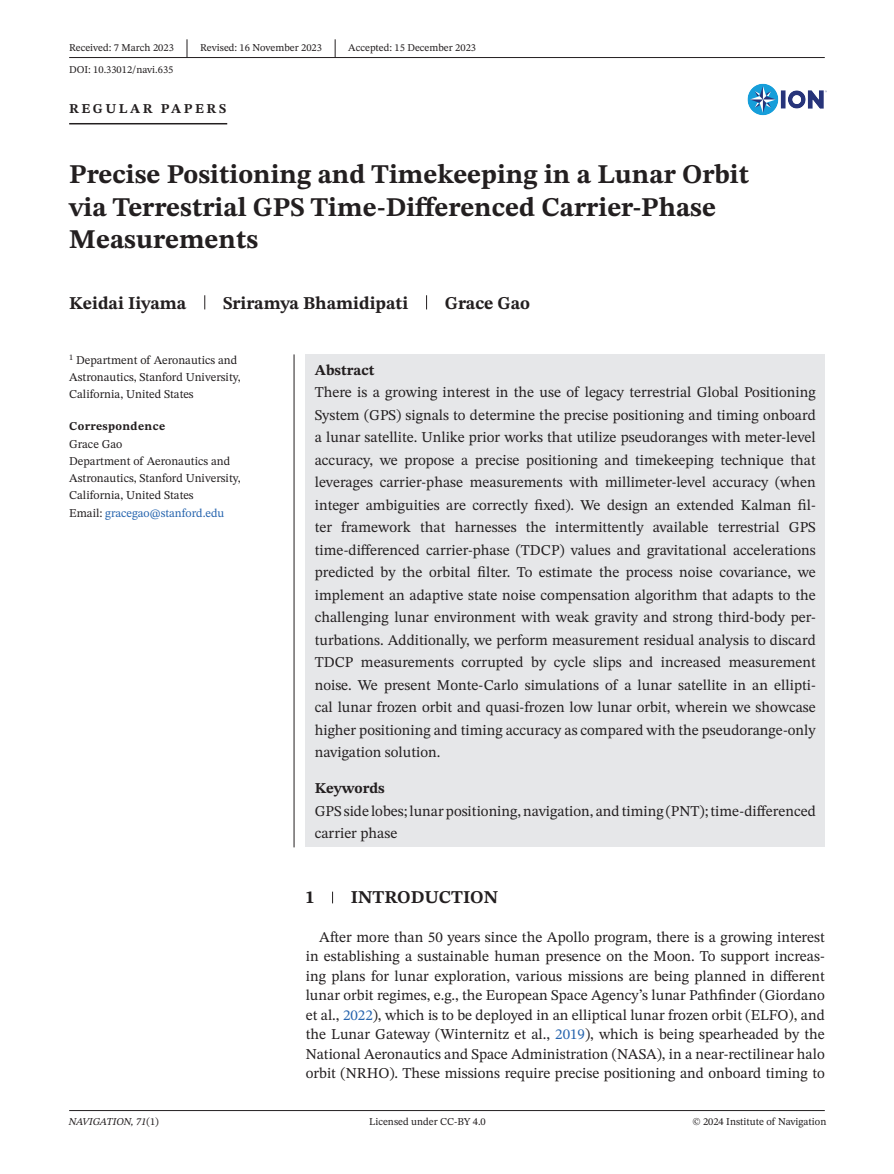
<style>
.page{position:relative;width:894px;height:1174px;background:#fff}
.page>*{position:absolute;margin:0;border:0;box-sizing:border-box;transform-origin:0 0}
.t1{font:700 27px/32.4px "STIX Two Text";color:#231f20}
.Author_name{font:700 18px "STIX Two Text";letter-spacing:-.005em;color:#231f20}
.Heading_1{font:700 18px "STIX Two Text";color:#231f20}
.Abstract_text{font:15px/22.5px "STIX Two Text";color:#231f20;text-align:justify}
.Body_text_indent{font:15px/19.5px "STIX Two Text";color:#231f20;text-align:justify}
.Abstract_head{font:700 15px "STIX Two Text";color:#231f20}
.Review_title_REGULAR{font:700 13.5px "STIX Two Text";letter-spacing:.19em;color:#231f20}
.Correspondence_text{font:12px/17.2px "STIX Two Text";color:#231f20}
.Author_Affiliations{font:12px/17.2px "STIX Two Text";color:#231f20}
.Correspondence_text-2{font:12px "STIX Two Text";color:#2664ae}
.Correspondence_head{font:700 12px "STIX Two Text";letter-spacing:.03em;color:#231f20}
.t2{font:10.5px "STIX Two Text";color:#231f20}
.t3{font:italic 10.5px "STIX Two Text";color:#231f20}
.s1{color:#231f20}
.s2{color:#2664ae}
.s3{font-style:normal}
</style>
<div class="page">
<svg style="left:186px;top:39px;width:1px;height:18px"></svg>
<svg style="left:334px;top:39px;width:1px;height:18px"></svg>
<hr style="left:69px;top:57px;width:755px;height:1px;background:#231f20">
<hr style="left:69px;top:1110px;width:755px;height:1px;background:#231f20">
<img style="left:747px;top:84px;width:79px;height:31px">
<div style="left:305px;top:354px;width:519px;height:493px;background:#e6e7e9"></div>
<hr style="left:69px;top:123px;width:158px;height:1px;background:#231f20">
<svg style="left:204px;top:295px;width:1px;height:14px"></svg>
<svg style="left:426px;top:295px;width:1px;height:14px"></svg>
<hr style="left:293px;top:354px;width:1px;height:493px;background:#231f20">
<p class="t2" style="left:69px;top:40px;width:106px">Received: 7 March 2023</p>
<p class="t2" style="left:200px;top:40px;width:123px">Revised: 16 November 2023</p>
<p class="t2" style="left:348px;top:40px;width:129px">Accepted: 15 December 2023</p>
<p class="t2" style="left:69px;top:62px;width:106px">DOI: 10.33012/navi.635</p>
<p class="Review_title_REGULAR" style="left:69px;top:99px;width:158px">REGULAR PAPERS</p>
<p class="t1" style="left:69px;top:158px;width:681px">Precise Positioning and Timekeeping in a Lunar Orbit via Terrestrial GPS Time-Differenced Carrier-Phase<br>Measurements</p>
<p class="Author_name" style="left:69px;top:291px;width:119px">Keidai Iiyama</p>
<p class="Author_name" style="left:223px;top:291px;width:187px">Sriramya Bhamidipati</p>
<p class="Author_name" style="left:444px;top:291px;width:87px">Grace Gao</p>
<p class="Author_Affiliations" style="left:69px;top:351px;width:173px"><sup>1</sup> Department of Aeronautics and<br>Astronautics, Stanford University,<br>California, United States</p>
<p class="Correspondence_head" style="left:69px;top:418px;width:97px">Correspondence</p>
<p class="Correspondence_text" style="left:69px;top:435px;width:55px">Grace Gao</p>
<p class="Correspondence_text" style="left:69px;top:452px;width:173px">Department of Aeronautics and<br>Astronautics, Stanford University,<br>California, United States</p>
<p class="Correspondence_text-2" style="left:69px;top:504px;width:157px"><span class="s1">Email:</span> gracegao@stanford.edu</p>
<p class="Abstract_head" style="left:314px;top:359px;width:61px">Abstract</p>
<p class="Abstract_text" style="left:314px;top:381px;width:502px">There is a growing interest in the use of legacy terrestrial Global Positioning System (GPS) signals to determine the precise positioning and timing onboard a lunar satellite. Unlike prior works that utilize pseudoranges with meter-level accuracy, we propose a precise positioning and timekeeping technique that leverages carrier-phase measurements with millimeter-level accuracy (when integer ambiguities are correctly fixed). We design an extended Kalman fil&shy;ter framework that harnesses the intermittently available terrestrial GPS time-differenced carrier-phase (TDCP) values and gravitational accelerations predicted by the orbital filter. To estimate the process noise covariance, we implement an adaptive state noise compensation algorithm that adapts to the challenging lunar environment with weak gravity and strong third-body per&shy;turbations. Additionally, we perform measurement residual analysis to discard TDCP measurements corrupted by cycle slips and increased measurement noise. We present Monte-Carlo simulations of a lunar satellite in an ellipti&shy;cal lunar frozen orbit and quasi-frozen low lunar orbit, wherein we showcase higher positioning and timing accuracy as compared with the pseudorange-only navigation solution.</p>
<p class="Abstract_head" style="left:314px;top:778px;width:72px">Keywords</p>
<p class="Abstract_text" style="left:314px;top:800px;width:502px">GPS side lobes; lunar positioning, navigation, and timing (PNT); time-differenced carrier phase</p>
<p class="Heading_1" style="left:305px;top:885px;width:10px">1</p>
<p class="Heading_1" style="left:351px;top:885px;width:149px">INTRODUCTION</p>
<p class="Body_text_indent" style="left:305px;top:927px;width:520px;text-indent:14px">After more than 50 years since the Apollo program, there is a growing interest in establishing a sustainable human presence on the Moon. To support increas&shy;ing plans for lunar exploration, various missions are being planned in different lunar orbit regimes, e.g., the European Space Agency’s lunar Pathfinder (Giordano et al., <span class="s2">2022</span>), which is to be deployed in an elliptical lunar frozen orbit (ELFO), and the Lunar Gateway (Winternitz et al., <span class="s2">2019</span>), which is being spearheaded by the National Aeronautics and Space Administration (NASA), in a near-rectilinear halo orbit (NRHO). These missions require precise positioning and onboard timing to</p>
<p class="t3" style="left:69px;top:1114px;width:92px">NAVIGATION, 71<span class="s3">(1)</span></p>
<p class="t2" style="left:369px;top:1114px;width:118px">Licensed under CC-BY 4.0</p>
<p class="t2" style="left:692px;top:1114px;width:135px">© 2024 Institute of Navigation</p>
</div>
